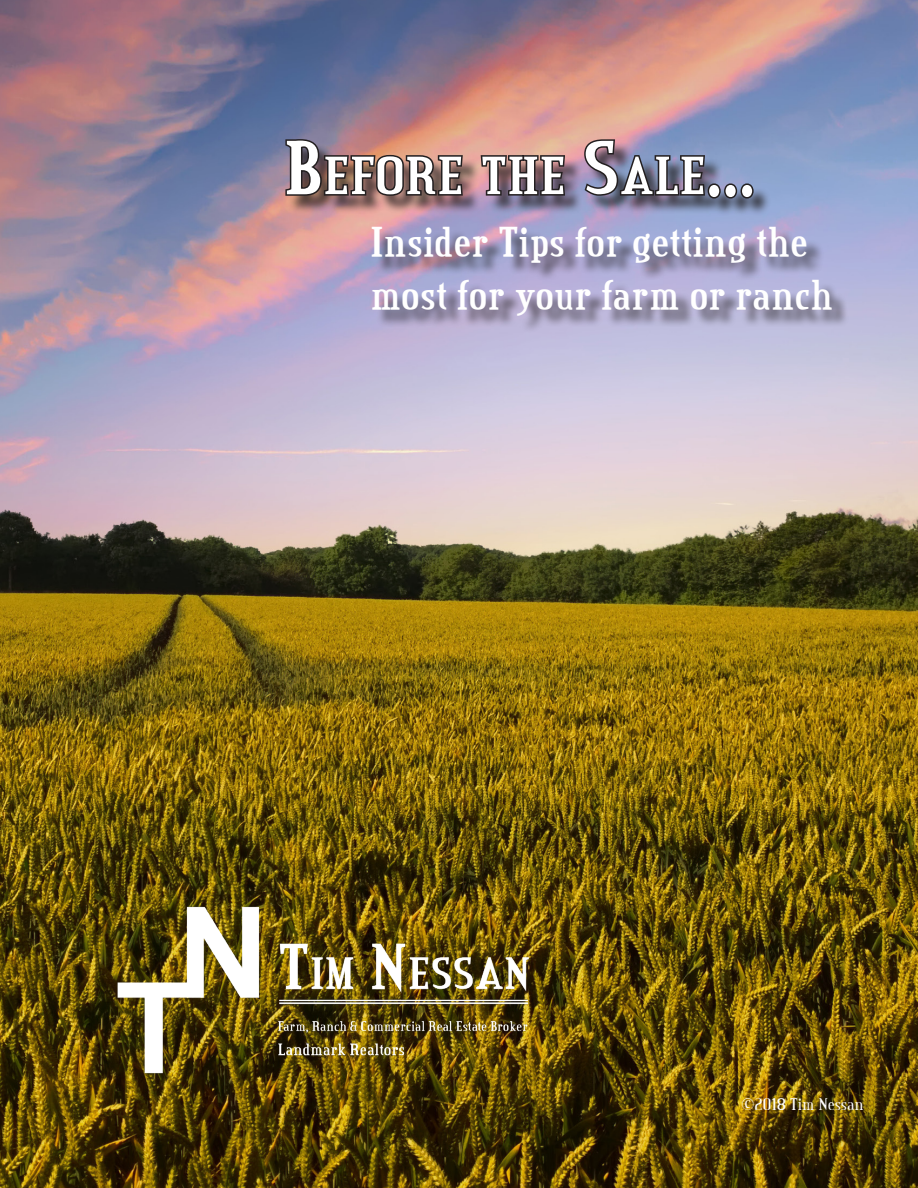
<style>
.page{position:relative;width:918px;height:1188px;background:#fff}
.page>*{position:absolute;margin:0;border:0;box-sizing:border-box;transform-origin:0 0}
.t1{font:700 55.65px "Credit Valley";color:#fff}
.t2{font:700 43.5px/52.2px "Credit Valley";color:#fff}
.t3{font:18px "Credit Valley";color:#fff}
.s1{font-size:79.5px}
</style>
<div class="page">
<img style="left:0;top:0;width:918px;height:1188px">
<img style="left:102px;top:866px;width:440px;height:248px">
<div style="left:288px;top:142px;width:484px;height:75px;background:#231f20;opacity:.75"></div>
<svg style="left:284px;top:138px;width:180px;height:60px;background:#7a5c57"></svg>
<svg style="left:479px;top:153px;width:88px;height:44px;background:#6a5358"></svg>
<svg style="left:583px;top:138px;width:173px;height:63px;background:#6d708b"></svg>
<div style="left:375px;top:230px;width:475px;height:103px;background:#231f20;opacity:.75"></div>
<p class="t1" style="left:284px;top:148px;width:473px"><span class="s1">B</span>EFORE THE <span class="s1">S</span>ALE<span class="s1">...</span></p>
<p class="t2" style="left:370px;top:217px;width:464px">Insider Tips for getting the most for your farm or ranch</p>
<p class="t3" style="left:742px;top:1095px;width:124px">©2018 Tim Nessan</p>
</div>
